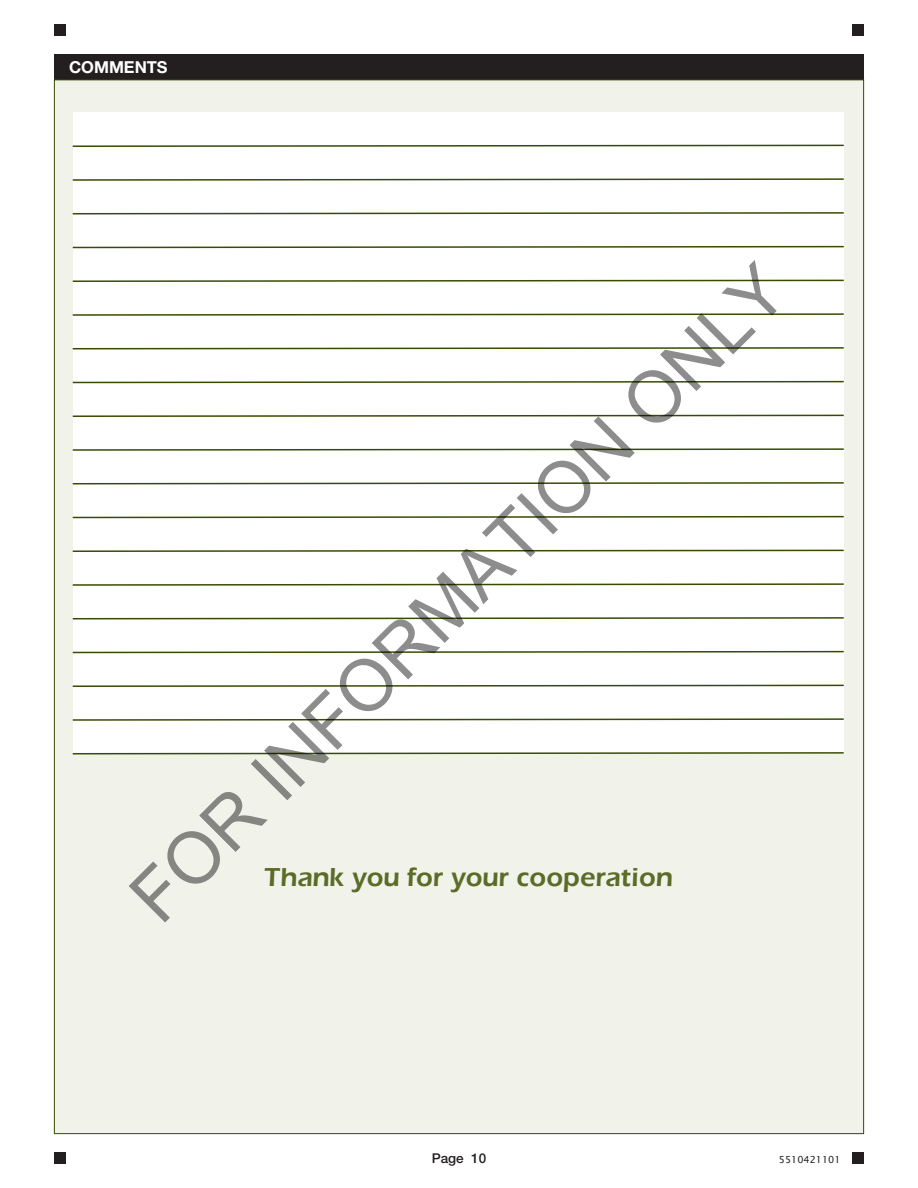
<style>
.page{position:relative;width:918px;height:1188px;background:#fff}
.page>*{position:absolute;margin:0;border:0;box-sizing:border-box;transform-origin:0 0}
.t1{font:72px "Arial";color:rgb(0 0 0/.45)}
.t2{font:24px "Eras Demi";color:#5c6b27}
.t3{font:700 16.5px "Helvetica Neue LT Pro";color:#fff}
.t4{font:500 13.5px "Helvetica Neue LT Pro";color:#231f20}
.t5{font:9.75px "Lucida Sans Unicode";color:#231f20}
</style>
<div class="page">
<div style="left:54px;top:24px;width:12px;height:12px;background:#231f20"></div>
<div style="left:852px;top:24px;width:12px;height:12px;background:#231f20"></div>
<div style="left:54px;top:1152px;width:12px;height:12px;background:#231f20"></div>
<div style="left:852px;top:1152px;width:12px;height:12px;background:#231f20"></div>
<div style="left:54px;top:54px;width:810px;height:27px;background:#231f20"></div>
<div style="left:54px;top:80px;width:810px;height:1054px;background:#f1f3eb"></div>
<div style="left:73px;top:113px;width:770px;height:641px;background:#fff"></div>
<svg style="left:72px;top:144px;width:772px;height:4px"></svg>
<svg style="left:72px;top:178px;width:772px;height:3px"></svg>
<svg style="left:72px;top:211px;width:772px;height:4px"></svg>
<svg style="left:72px;top:245px;width:772px;height:4px"></svg>
<svg style="left:72px;top:279px;width:772px;height:4px"></svg>
<svg style="left:72px;top:313px;width:772px;height:3px"></svg>
<svg style="left:72px;top:346px;width:772px;height:4px"></svg>
<svg style="left:72px;top:380px;width:772px;height:4px"></svg>
<svg style="left:72px;top:414px;width:772px;height:4px"></svg>
<svg style="left:72px;top:448px;width:772px;height:3px"></svg>
<svg style="left:72px;top:481px;width:772px;height:4px"></svg>
<svg style="left:72px;top:515px;width:772px;height:4px"></svg>
<svg style="left:72px;top:549px;width:772px;height:4px"></svg>
<svg style="left:72px;top:583px;width:772px;height:3px"></svg>
<svg style="left:72px;top:616px;width:772px;height:4px"></svg>
<svg style="left:72px;top:650px;width:772px;height:4px"></svg>
<svg style="left:72px;top:684px;width:772px;height:4px"></svg>
<svg style="left:72px;top:718px;width:772px;height:3px"></svg>
<svg style="left:72px;top:751px;width:772px;height:4px"></svg>
<p class="t3" style="left:69px;top:57px;width:100px">COMMENTS</p>
<h1 class="t1" style="left:110px;top:875px;width:894px;rotate:-45deg">FOR INFORMATION ONLY</h1>
<p class="t2" style="left:264px;top:860px;width:410px">Thank you for your cooperation</p>
<p class="t4" style="left:432px;top:1150px;width:56px">Page 10</p>
<p class="t5" style="left:779px;top:1152px;width:63px">5510421101</p>
</div>
